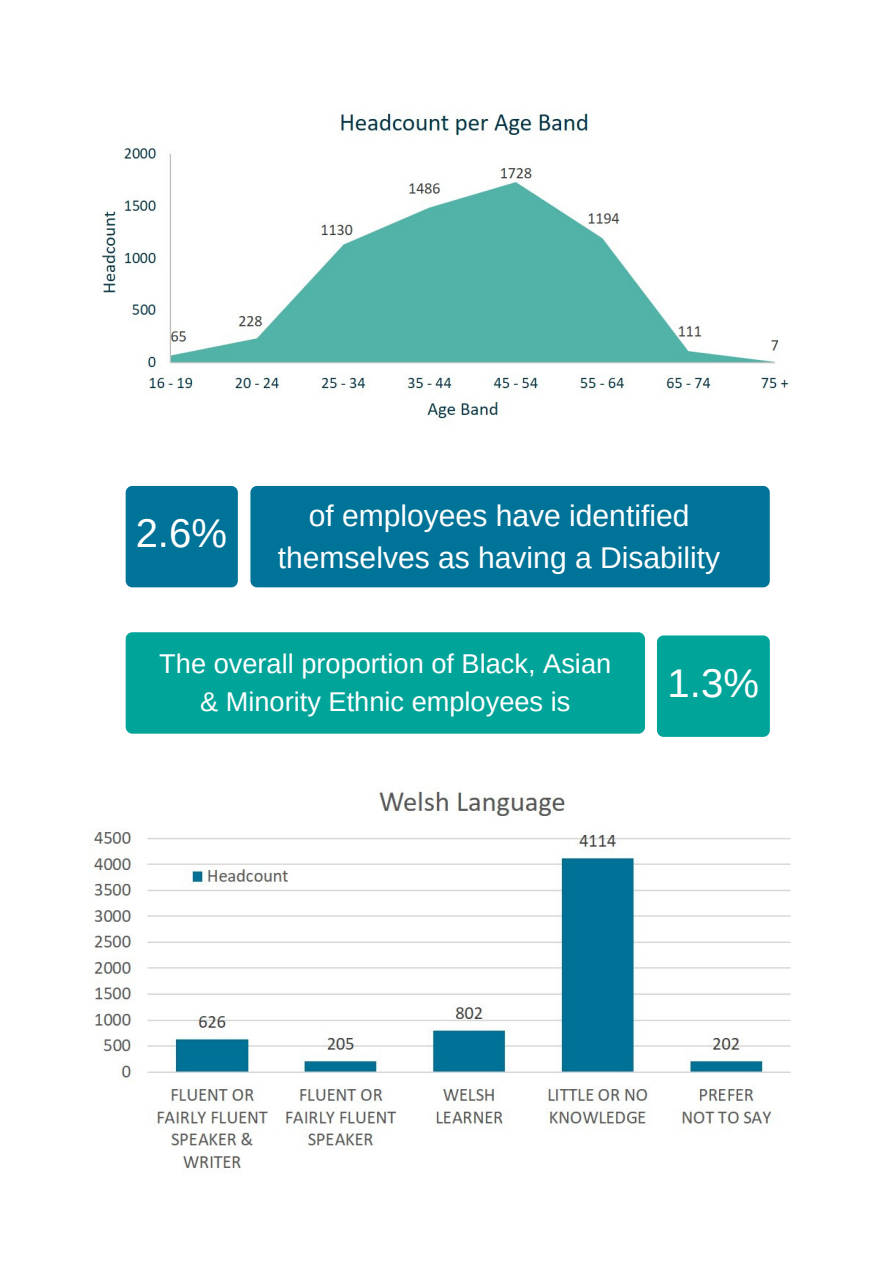
<style>
.page{position:relative;width:894px;height:1264px;background:#fff}
.page>*{position:absolute;margin:0;border:0;box-sizing:border-box;transform-origin:0 0}
.t1{font:40.05px "Arimo";color:#fff}
.t2{font:30px/41.8px "Arimo";color:#fff;text-align:center}
.t3{font:27.15px/37.5px "Arimo";color:#fff;text-align:center}
</style>
<div class="page">
<div style="left:126px;top:486px;width:112px;height:101px;background:#007398;border-radius:7px"></div>
<div style="left:656px;top:635px;width:113px;height:102px;background:#00a499;border-radius:7px"></div>
<div style="left:250px;top:486px;width:519px;height:101px;background:#007398;border-radius:7px"></div>
<div style="left:126px;top:632px;width:518px;height:101px;background:#00a499;border-radius:7px"></div>
<img style="left:101px;top:111px;width:688px;height:308px">
<img style="left:89px;top:791px;width:702px;height:378px">
<h1 class="t1" style="left:136px;top:510px;width:93px">2.6%</h1>
<p class="t2" style="left:278px;top:494px;width:444px">of employees have identified themselves as having a Disability</p>
<p class="t3" style="left:159px;top:645px;width:453px">The overall proportion of Black, Asian &amp; Minority Ethnic employees is</p>
<h1 class="t1" style="left:667px;top:660px;width:93px">1.3%</h1>
</div>
